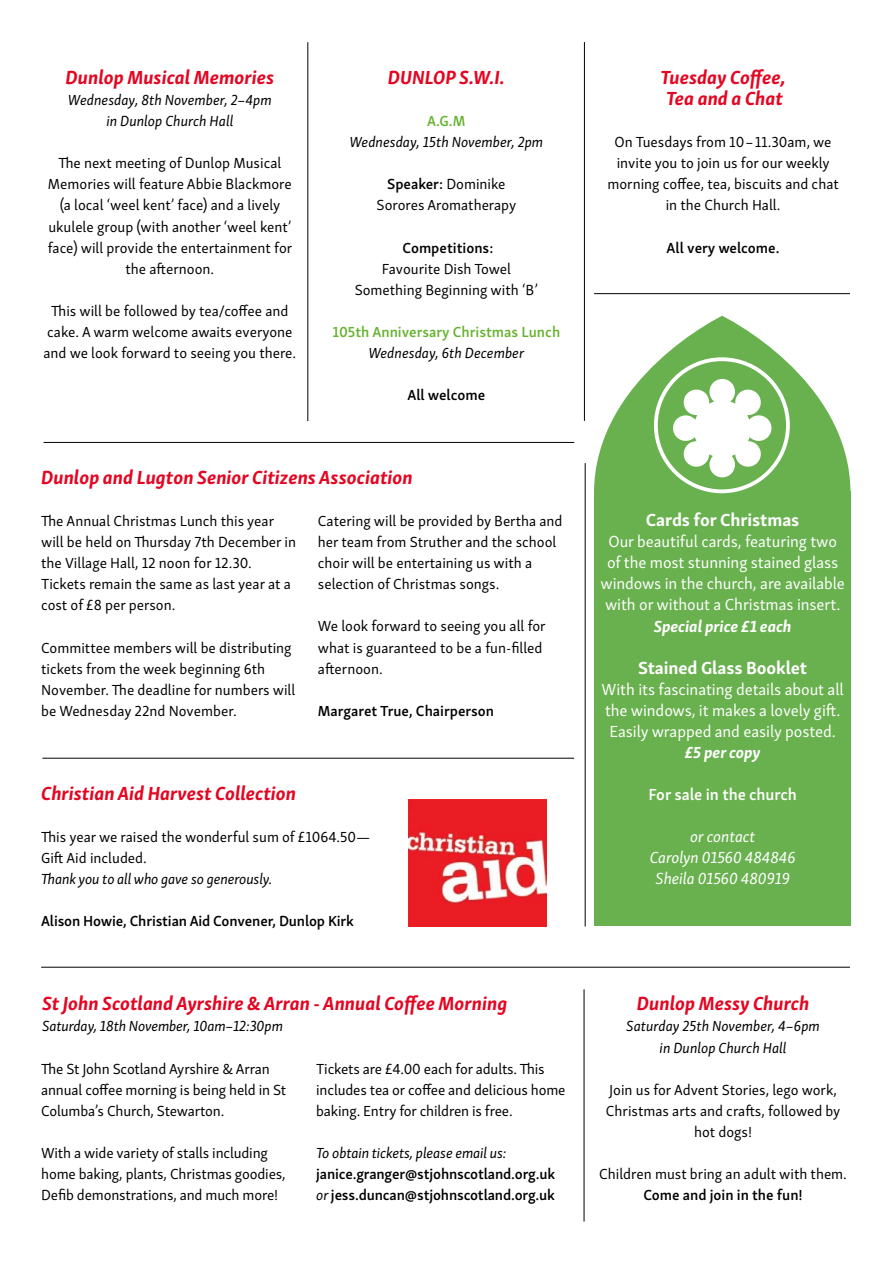
<style>
.page{position:relative;width:893px;height:1263px;background:#fff}
.page>*{position:absolute;margin:0;border:0;box-sizing:border-box;transform-origin:0 0}
.t1{font:italic 700 19.5px/21px "Skolar Sans Latn";color:#e40521;text-align:center}
.t2{font:700 18px "Skolar Sans Latn";letter-spacing:-.005em;color:#fff}
.t3{font:16.5px/21px "Skolar Sans Latn";letter-spacing:-.005em;color:#fff;text-align:center}
.t4{font:italic 16.5px/21px "Skolar Sans Latn";letter-spacing:-.005em;color:#fff;text-align:center}
.t5{font:italic 700 16.5px "Skolar Sans Latn";letter-spacing:-.005em;color:#fff}
.t6{font:600 16.5px "Skolar Sans Latn";letter-spacing:-.005em;color:#fff}
.t7{font:15px/21px "Skolar Sans Latn";color:#000}
.t8{font:italic 15px/21px "Skolar Sans Latn";letter-spacing:-.005em;color:#000;text-align:center}
.t9{font:600 15px/21px "Skolar Sans Latn";letter-spacing:-.01em;color:#000}
.t10{font:600 15px "Skolar Sans Latn";color:#65b32e}
.s1{font-weight:600}
.s2{font-weight:400;font-style:italic}
</style>
<div class="page">
<hr style="left:594px;top:293px;width:256px;height:1px;background:#000">
<hr style="left:41px;top:967px;width:809px;height:1px;background:#000">
<hr style="left:307px;top:42px;width:1px;height:379px;background:#000">
<hr style="left:44px;top:442px;width:530px;height:1px;background:#000">
<hr style="left:584px;top:42px;width:1px;height:379px;background:#000">
<hr style="left:585px;top:463px;width:1px;height:463px;background:#000">
<hr style="left:584px;top:989px;width:1px;height:232px;background:#000">
<hr style="left:42px;top:758px;width:532px;height:1px;background:#000">
<img style="left:409px;top:800px;width:138px;height:126px">
<svg style="left:594px;top:316px;width:256px;height:175px;fill:#69b14f"></svg>
<div style="left:594px;top:491px;width:256px;height:435px;background:#69b14f"></div>
<div style="left:654px;top:357px;width:136px;height:136px;border:4px solid #fff;border-radius:50%"></div>
<div style="left:694px;top:400px;width:57px;height:58px;background:#fff;border-radius:50%"></div>
<div style="left:709px;top:379px;width:26px;height:25px;background:#fff;border-radius:50%"></div>
<svg style="left:734px;top:388px;width:28px;height:28px"></svg>
<div style="left:746px;top:415px;width:25px;height:26px;background:#fff;border-radius:50%"></div>
<svg style="left:734px;top:440px;width:28px;height:28px"></svg>
<div style="left:709px;top:452px;width:26px;height:25px;background:#fff;border-radius:50%"></div>
<svg style="left:682px;top:440px;width:28px;height:28px"></svg>
<div style="left:673px;top:415px;width:25px;height:26px;background:#fff;border-radius:50%"></div>
<svg style="left:682px;top:388px;width:28px;height:28px"></svg>
<h1 class="t1" style="left:66px;top:65px;width:210px">Dunlop Musical Memories</h1>
<p class="t8" style="left:68px;top:89px;width:205px">Wednesday, 8th November, 2–4pm in Dunlop Church Hall</p>
<p class="t7" style="left:48px;top:152px;width:246px;text-align:center">The next meeting of Dunlop Musical Memories will feature Abbie Blackmore (a local ‘weel kent’ face) and a lively ukulele group (with another ‘weel kent’ face) will provide the entertainment for the afternoon.</p>
<p class="t7" style="left:44px;top:299px;width:254px;text-align:center">This will be followed by tea/coffee and cake. A warm welcome awaits everyone and we look forward to seeing you there.</p>
<h1 class="t1" style="left:388px;top:65px;width:119px">DUNLOP S.W.I.</h1>
<p class="t10" style="left:427px;top:109px;width:40px">A.G.M</p>
<p class="t8" style="left:349px;top:131px;width:195px">Wednesday, 15th November, 2pm</p>
<p class="t7" style="left:377px;top:173px;width:141px;text-align:center"><span class="s1">Speaker:</span> Dominike<br>Sorores Aromatherapy</p>
<p class="t9" style="left:403px;top:236px;width:92px">Competitions:</p>
<p class="t7" style="left:355px;top:257px;width:185px;text-align:center">Favourite Dish Towel<br>Something Beginning with ‘B’</p>
<p class="t10" style="left:332px;top:320px;width:229px">105th Anniversary Christmas Lunch</p>
<p class="t8" style="left:368px;top:341px;width:157px">Wednesday, 6th December</p>
<p class="t9" style="left:407px;top:383px;width:79px">All welcome</p>
<h1 class="t1" style="left:41px;top:465px;width:373px">Dunlop and Lugton Senior Citizens Association</h1>
<p class="t7" style="left:41px;top:509px;width:257px">The Annual Christmas Lunch this year will be held on Thursday 7th December in the Village Hall, 12 noon for 12.30.<br>Tickets remain the same as last year at a cost of £8 per person.</p>
<p class="t7" style="left:41px;top:636px;width:256px">Committee members will be distributing tickets from the week beginning 6th November. The deadline for numbers will be Wednesday 22nd November.</p>
<p class="t7" style="left:318px;top:509px;width:246px">Catering will be provided by Bertha and her team from Struther and the school choir will be entertaining us with a selection of Christmas songs.</p>
<p class="t7" style="left:318px;top:615px;width:229px">We look forward to seeing you all for what is guaranteed to be a fun-filled afternoon.</p>
<p class="t9" style="left:318px;top:699px;width:178px">Margaret True, Chairperson</p>
<h1 class="t1" style="left:41px;top:781px;width:257px">Christian Aid Harvest Collection</h1>
<p class="t7" style="left:41px;top:825px;width:331px">This year we raised the wonderful sum of £1064.50—<br>Gift Aid included.</p>
<p class="t8" style="left:41px;top:867px;width:233px">Thank you to all who gave so generously.</p>
<p class="t9" style="left:41px;top:909px;width:314px">Alison Howie, Christian Aid Convener, Dunlop Kirk</p>
<h1 class="t1" style="left:42px;top:992px;width:467px">St John Scotland Ayrshire &amp; Arran - Annual Coffee Morning</h1>
<p class="t8" style="left:42px;top:1015px;width:242px">Saturday, 18th November, 10am–12:30pm</p>
<p class="t7" style="left:41px;top:1057px;width:247px">The St John Scotland Ayrshire &amp; Arran annual coffee morning is being held in St<br>Columba’s Church, Stewarton.</p>
<p class="t7" style="left:41px;top:1141px;width:246px">With a wide variety of stalls including home baking, plants, Christmas goodies,<br>Defib demonstrations, and much more!</p>
<p class="t7" style="left:316px;top:1057px;width:251px">Tickets are £4.00 each for adults. This includes tea or coffee and delicious home baking. Entry for children is free.</p>
<p class="t8" style="left:316px;top:1141px;width:192px">To obtain tickets, please email us:</p>
<p class="t9" style="left:316px;top:1162px;width:240px">janice.granger@stjohnscotland.org.uk <span class="s2">or</span> jess.duncan@stjohnscotland.org.uk</p>
<h1 class="t1" style="left:660px;top:65px;width:127px">Tuesday Coffee,<br>Tea and a Chat</h1>
<p class="t7" style="left:607px;top:131px;width:233px;text-align:center">On Tuesdays from 10 – 11.30am, we invite you to join us for our weekly morning coffee, tea, biscuits and chat in the Church Hall.</p>
<p class="t9" style="left:667px;top:236px;width:114px">All very welcome.</p>
<p class="t2" style="left:646px;top:505px;width:155px">Cards for Christmas</p>
<p class="t3" style="left:600px;top:530px;width:246px">Our beautiful cards, featuring two of the most stunning stained glass windows in the church, are available with or without a Christmas insert.</p>
<p class="t5" style="left:654px;top:613px;width:139px">Special price £1 each</p>
<p class="t2" style="left:638px;top:653px;width:171px">Stained Glass Booklet</p>
<p class="t3" style="left:602px;top:677px;width:244px;text-align:left">With its fascinating details about all the windows, it makes a lovely gift.<br>Easily wrapped and easily posted.</p>
<p class="t5" style="left:685px;top:739px;width:77px">£5 per copy</p>
<p class="t6" style="left:648px;top:781px;width:150px">For sale in the church</p>
<p class="t4" style="left:650px;top:825px;width:147px">or contact<br>Carolyn 01560 484846<br>Sheila 01560 480919</p>
<h1 class="t1" style="left:637px;top:991px;width:174px">Dunlop Messy Church</h1>
<p class="t8" style="left:626px;top:1015px;width:195px">Saturday 25th November, 4–6pm in Dunlop Church Hall</p>
<p class="t7" style="left:606px;top:1078px;width:236px;text-align:center">Join us for Advent Stories, lego work,<br>Christmas arts and crafts, followed by hot dogs!</p>
<p class="t7" style="left:599px;top:1162px;width:249px">Children must bring an adult with them.</p>
<p class="t9" style="left:643px;top:1183px;width:161px">Come and join in the fun!</p>
</div>
